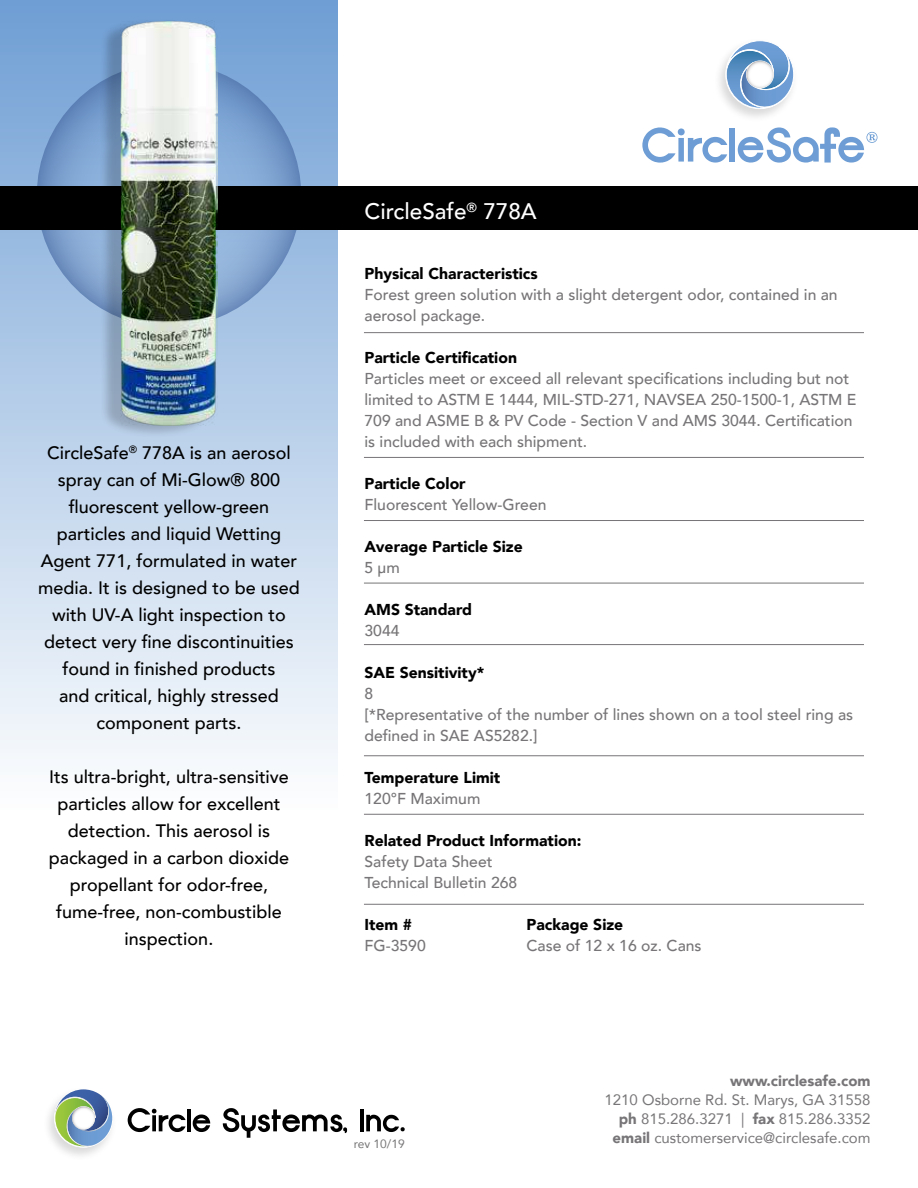
<style>
.page{position:relative;width:918px;height:1188px;background:#fff}
.page>*{position:absolute;margin:0;border:0;box-sizing:border-box;transform-origin:0 0}
.t1{font:500 22.5px "Avenir";color:#fff}
.t2{font:500 18px/27px "Avenir";color:#000;text-align:center}
.t3{font:500 15.75px/21px "Avenir";color:#777577}
.t4{font:900 15.75px "Avenir";color:#000}
.t5{font:15px/18.8px "Avenir";color:#777577;text-align:right}
.t6{font:900 15px "Avenir";color:#777577}
.t7{font:12px "Avenir";color:#777577}
.s1{font-weight:900}
</style>
<div class="page">
<div style="left:0;top:0;width:338px;height:810px;background:linear-gradient(to bottom,#6f9ed4,#fdfefe)"></div>
<svg style="left:37px;top:63px;width:264px;height:264px;background:#799dca"></svg>
<div style="left:0;top:186px;width:918px;height:43px;background:#000"></div>
<div style="left:99px;top:18px;width:112px;height:421px;background:#000;opacity:.2"></div>
<img style="left:120px;top:20px;width:98px;height:406px">
<svg style="left:128px;top:1108px;width:58px;height:24px"></svg>
<hr style="left:187px;top:1109px;width:4px;height:22px;background:#000">
<svg style="left:193px;top:1115px;width:17px;height:17px"></svg>
<svg style="left:223px;top:1108px;width:124px;height:30px"></svg>
<hr style="left:360px;top:1109px;width:4px;height:22px;background:#000">
<svg style="left:366px;top:1115px;width:39px;height:17px"></svg>
<div style="left:42px;top:1086px;width:75px;height:75px;background:#000;opacity:.15"></div>
<svg style="left:55px;top:1089px;width:57px;height:59px"></svg>
<svg style="left:642px;top:127px;width:85px;height:36px"></svg>
<div style="left:729px;top:129px;width:6px;height:33px;background:#6d9dd4"></div>
<svg style="left:738px;top:127px;width:140px;height:36px"></svg>
<div style="left:713px;top:37px;width:86px;height:86px;background:#000;opacity:.15"></div>
<svg style="left:725px;top:41px;width:69px;height:69px"></svg>
<hr style="left:364px;top:332px;width:500px;height:1px;background:#777577">
<hr style="left:364px;top:457px;width:500px;height:1px;background:#777577">
<hr style="left:364px;top:520px;width:500px;height:1px;background:#777577">
<hr style="left:364px;top:583px;width:500px;height:1px;background:#777577">
<hr style="left:364px;top:644px;width:500px;height:1px;background:#777577">
<hr style="left:364px;top:756px;width:500px;height:1px;background:#777577">
<hr style="left:364px;top:814px;width:500px;height:1px;background:#777577">
<hr style="left:364px;top:904px;width:500px;height:1px;background:#777577">
<p class="t2" style="left:38px;top:438px;width:263px">CircleSafe<sup>®</sup> 778A is an aerosol spray can of Mi-Glow® 800 fluorescent yellow-green particles and liquid Wetting<br>Agent 771, formulated in water media. It is designed to be used with UV-A light inspection to detect very fine discontinuities found in finished products<br>and critical, highly stressed component parts.</p>
<p class="t2" style="left:49px;top:762px;width:242px">Its ultra-bright, ultra-sensitive particles allow for excellent detection. This aerosol is packaged in a carbon dioxide propellant for odor-free, fume-free, non-combustible inspection.</p>
<h1 class="t1" style="left:364px;top:192px;width:174px">CircleSafe<sup>®</sup> 778A</h1>
<p class="t4" style="left:364px;top:260px;width:175px">Physical Characteristics</p>
<p class="t3" style="left:364px;top:283px;width:475px">Forest green solution with a slight detergent odor, contained in an aerosol package.</p>
<p class="t4" style="left:364px;top:344px;width:154px">Particle Certification</p>
<p class="t3" style="left:364px;top:367px;width:494px">Particles meet or exceed all relevant specifications including but not limited to ASTM E 1444, MIL-STD-271, NAVSEA 250-1500-1, ASTM E 709 and ASME B &amp; PV Code - Section V and AMS 3044. Certification is included with each shipment.</p>
<p class="t4" style="left:364px;top:470px;width:103px">Particle Color</p>
<p class="t3" style="left:364px;top:493px;width:184px">Fluorescent Yellow-Green</p>
<p class="t4" style="left:364px;top:533px;width:160px">Average Particle Size</p>
<p class="t3" style="left:364px;top:556px;width:37px">5 μm</p>
<p class="t4" style="left:364px;top:596px;width:109px">AMS Standard</p>
<p class="t3" style="left:364px;top:619px;width:37px">3044</p>
<p class="t4" style="left:364px;top:659px;width:121px">SAE Sensitivity*</p>
<p class="t3" style="left:364px;top:682px;width:490px">8<br>[*Representative of the number of lines shown on a tool steel ring as defined in SAE AS5282.]</p>
<p class="t4" style="left:364px;top:764px;width:137px">Temperature Limit</p>
<p class="t3" style="left:364px;top:787px;width:117px">120°F Maximum</p>
<p class="t4" style="left:364px;top:827px;width:218px">Related Product Information:</p>
<p class="t3" style="left:364px;top:850px;width:154px">Safety Data Sheet<br>Technical Bulletin 268</p>
<p class="t4" style="left:364px;top:911px;width:49px">Item #</p>
<p class="t4" style="left:527px;top:911px;width:98px">Package Size</p>
<p class="t3" style="left:364px;top:934px;width:63px">FG-3590</p>
<p class="t3" style="left:527px;top:934px;width:177px">Case of 12 x 16 oz. Cans</p>
<p class="t7" style="left:354px;top:1134px;width:52px">rev 10/19</p>
<p class="t6" style="left:730px;top:1068px;width:142px">www.circlesafe.com</p>
<p class="t5" style="left:605px;top:1090px;width:267px">1210 Osborne Rd. St. Marys, GA 31558 <span class="s1">ph</span> 815.286.3271 | <span class="s1">fax</span> 815.286.3352 <span class="s1">email</span> customerservice@circlesafe.com</p>
</div>
